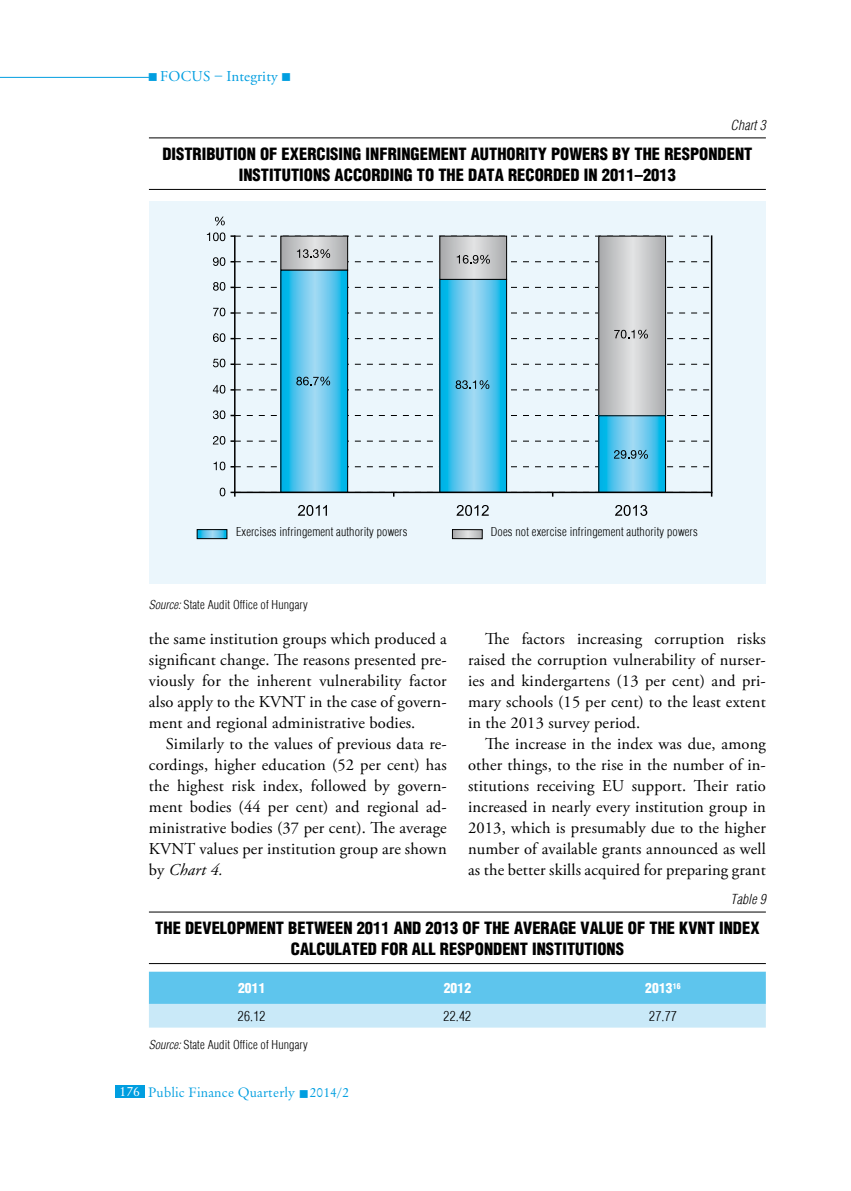
<style>
.page{position:relative;width:851px;height:1191px;background:#fff}
.page>*{position:absolute;margin:0;border:0;box-sizing:border-box;transform-origin:0 0}
.t1{font:16.5px/21px "Adobe Garamond Pro";letter-spacing:.01em;color:#000;text-align:justify}
.t2{font:900 condensed 16.5px/21px "H Helvetica";color:#000;text-align:center}
.t3{font:15px "Adobe Garamond Pro";color:#009ee0}
.t4{font:13.5px "Original Garamond HU Normal";letter-spacing:.01em;color:#009ee0}
.t5{font:300 condensed 13.5px "H Helvetica";letter-spacing:.01em;color:#000}
.t6{font:900 condensed 13.5px "H Helvetica";letter-spacing:.01em;color:#fff}
.t7{font:italic 300 condensed 13.5px "H Helvetica";letter-spacing:.01em;color:#000}
.t8{font:300 condensed 12px "H Helvetica";letter-spacing:.01em;color:#000}
.s1{font-style:italic}
.s2{color:#fff}
</style>
<div class="page">
<hr style="left:0;top:77px;width:149px;height:1px;background:#009ee0">
<div style="left:115px;top:1084px;width:30px;height:13px;background:#009ee0"></div>
<hr style="left:149px;top:137px;width:616px;height:1px;background:#000">
<hr style="left:149px;top:189px;width:616px;height:1px;background:#000">
<hr style="left:149px;top:911px;width:616px;height:1px;background:#000">
<hr style="left:149px;top:963px;width:616px;height:1px;background:#000">
<svg style="left:149px;top:971px;width:616px;height:56px;background:#8cd4f1"></svg>
<div style="left:149px;top:201px;width:616px;height:383px;background:#ebf6fc"></div>
<svg style="left:215px;top:217px;width:10px;height:8px"></svg>
<svg style="left:600px;top:241px;width:63px;height:169px;background:#c7c8c9"></svg>
<div style="left:598px;top:236px;width:67px;height:180px;border:1px solid #000"></div>
<svg style="left:441px;top:241px;width:63px;height:37px"></svg>
<svg style="left:282px;top:241px;width:64px;height:27px"></svg>
<svg style="left:600px;top:419px;width:63px;height:69px;background:#57c6ed"></svg>
<svg style="left:441px;top:281px;width:63px;height:207px;background:#57c6ed"></svg>
<svg style="left:282px;top:272px;width:64px;height:216px;background:#56c6ed"></svg>
<div style="left:280px;top:270px;width:68px;height:222px;border:1px solid #000"></div>
<svg style="left:220px;top:488px;width:492px;height:8px"></svg>
<svg style="left:213px;top:436px;width:497px;height:8px"></svg>
<svg style="left:213px;top:410px;width:497px;height:9px"></svg>
<svg style="left:213px;top:359px;width:497px;height:8px"></svg>
<svg style="left:213px;top:308px;width:497px;height:8px"></svg>
<svg style="left:213px;top:282px;width:497px;height:9px"></svg>
<svg style="left:207px;top:232px;width:504px;height:9px"></svg>
<hr style="left:234px;top:236px;width:1px;height:256px;background:#000">
<hr style="left:710px;top:236px;width:2px;height:256px;background:#000">
<svg style="left:454px;top:531px;width:26px;height:6px"></svg>
<div style="left:452px;top:529px;width:30px;height:10px;border:1px solid #000"></div>
<svg style="left:199px;top:531px;width:26px;height:6px"></svg>
<div style="left:197px;top:529px;width:30px;height:10px;border:1px solid #000"></div>
<svg style="left:213px;top:376px;width:498px;height:17px"></svg>
<svg style="left:213px;top:450px;width:498px;height:20px"></svg>
<svg style="left:213px;top:249px;width:498px;height:17px"></svg>
<svg style="left:213px;top:330px;width:498px;height:12px"></svg>
<svg style="left:298px;top:505px;width:29px;height:11px"></svg>
<svg style="left:456px;top:505px;width:32px;height:11px"></svg>
<svg style="left:615px;top:505px;width:32px;height:11px"></svg>
<p class="t3" style="left:148px;top:67px;width:145px">■ Focus – Integrity ■</p>
<p class="t7" style="left:730px;top:117px;width:37px">Chart 3</p>
<p class="t2" style="left:162px;top:143px;width:591px">DISTRIBUTION OF EXERCISING INFRINGEMENT AUTHORITY POWERS BY THE RESPONDENT<br>INSTITUTIONS ACCORDING TO THE DATA RECORDED IN 2011–2013</p>
<p class="t8" style="left:236px;top:525px;width:173px">Exercises infringement authority powers</p>
<p class="t8" style="left:490px;top:525px;width:208px">Does not exercise infringement authority powers</p>
<p class="t8" style="left:149px;top:598px;width:160px"><span class="s1">Source:</span> State Audit Office of Hungary</p>
<p class="t1" style="left:149px;top:629px;width:299px">the same institution groups which produced a significant change. The reasons presented pre&shy;viously for the inherent vulnerability factor also apply to the KVNT in the case of govern&shy;ment and regional administrative bodies.</p>
<p class="t1" style="left:149px;top:734px;width:299px;text-indent:17px">Similarly to the values of previous data re&shy;cordings, higher education (52 per cent) has the highest risk index, followed by govern&shy;ment bodies (44 per cent) and regional ad&shy;ministrative bodies (37 per cent). The average KVNT values per institution group are shown by <span class="s1">Chart 4.</span></p>
<p class="t1" style="left:468px;top:629px;width:299px;text-indent:17px">The factors increasing corruption risks raised the corruption vulnerability of nurser&shy;ies and kindergartens (13 per cent) and pri&shy;mary schools (15 per cent) to the least extent in the 2013 survey period.</p>
<p class="t1" style="left:468px;top:734px;width:299px;text-indent:17px">The increase in the index was due, among other things, to the rise in the number of in&shy;stitutions receiving EU support. Their ratio increased in nearly every institution group in 2013, which is presumably due to the higher number of available grants announced as well as the better skills acquired for preparing grant</p>
<p class="t7" style="left:730px;top:891px;width:37px">Table 9</p>
<p class="t2" style="left:155px;top:917px;width:605px">THE DEVELOPMENT BETWEEN 2011 AND 2013 OF THE AVERAGE VALUE OF THE KVNT INDEX<br>CALCULATED FOR ALL RESPONDENT INSTITUTIONS</p>
<p class="t6" style="left:238px;top:980px;width:29px">2011</p>
<p class="t6" style="left:443px;top:980px;width:29px">2012</p>
<p class="t6" style="left:645px;top:980px;width:37px">2013<sup>16</sup></p>
<p class="t5" style="left:238px;top:1008px;width:29px">26.12</p>
<p class="t5" style="left:443px;top:1008px;width:29px">22.42</p>
<p class="t5" style="left:649px;top:1008px;width:29px">27.77</p>
<p class="t8" style="left:149px;top:1037px;width:160px"><span class="s1">Source:</span> State Audit Office of Hungary</p>
<p class="t4" style="left:120px;top:1084px;width:231px"><span class="s2">176</span> Public Finance Quarterly ■ 2014/2</p>
</div>
